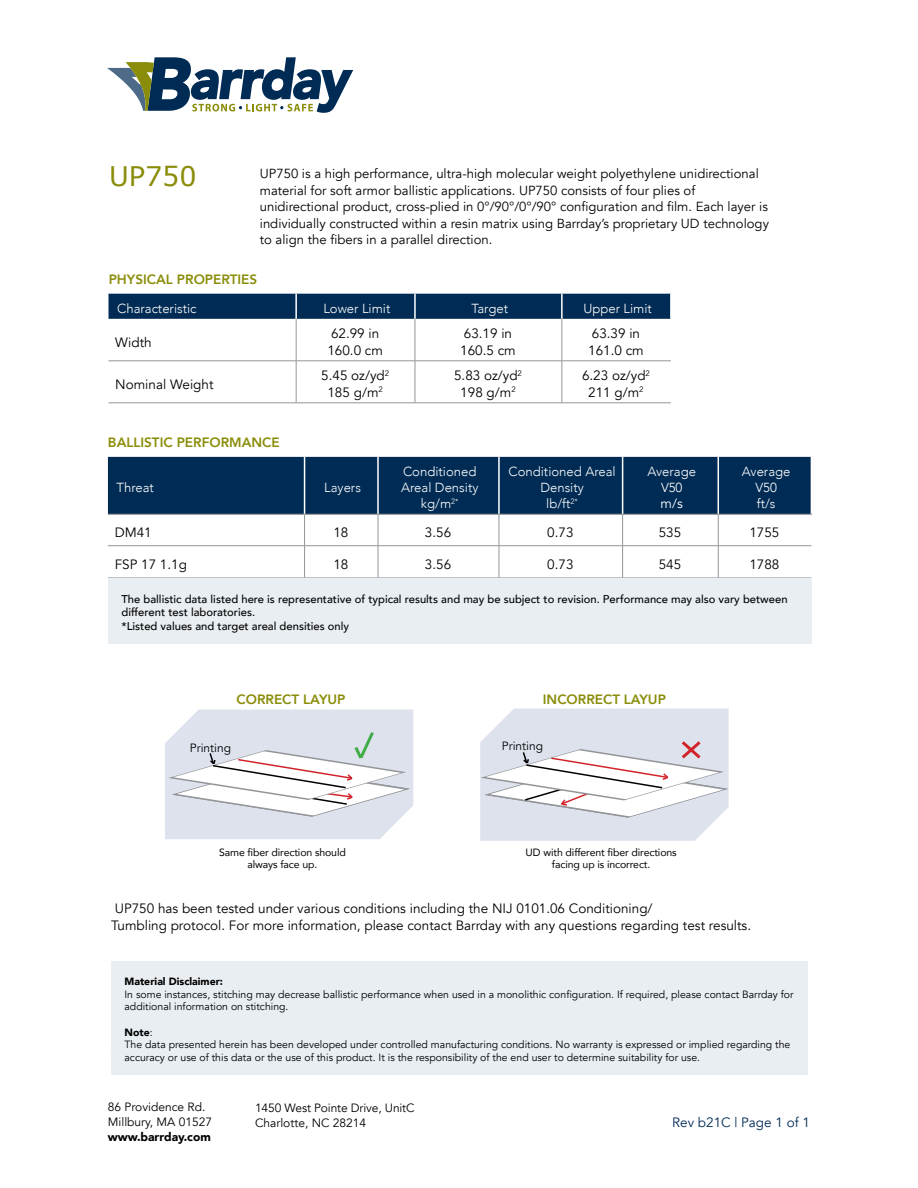
<style>
.page{position:relative;width:918px;height:1188px;background:#fff}
.page>*{position:absolute;margin:0;border:0;box-sizing:border-box;transform-origin:0 0}
.t1{font:27px "Verdana";color:#8a8d09}
.t2{font:13.5px "Avenir";color:#000}
.Sub-heads{font:800 13.5px "Avenir";color:#8a8d09}
.Notes{font:13.5px "Avenir";letter-spacing:-.01em;color:#000}
.t3{font:13.5px "Avenir";color:#002b54}
.t4{font:13.5px "Avenir";color:#fff}
.bodycopy{font:13.2px/16.5px "Avenir";color:#000}
.t5{font:300 13.2px/15.8px "Avenir";color:#fff;text-align:center}
.bodycopy-2{font:12px "Avenir";color:#000}
.bodycopy-3{font:900 12px "Avenir";color:#000}
.t6{font:500 11.25px/13.5px "Avenir";color:#000}
.bodycopy-4{font:10.5px "Avenir";color:#000}
.Notes-2{font:10.5px/12.6px "Avenir";letter-spacing:-.01em;color:#000;text-align:center}
.bodycopy-5{font:900 10.5px "Avenir";color:#000}
.s1{font-weight:400}
</style>
<div class="page">
<div style="left:108px;top:457px;width:703px;height:57px;background:#002b54"></div>
<hr style="left:304px;top:457px;width:1px;height:57px;background:#fff">
<hr style="left:377px;top:457px;width:2px;height:57px;background:#fff">
<hr style="left:498px;top:457px;width:2px;height:57px;background:#fff">
<hr style="left:622px;top:457px;width:1px;height:57px;background:#fff">
<hr style="left:718px;top:457px;width:1px;height:57px;background:#fff">
<hr style="left:108px;top:514px;width:197px;height:1px;background:#939598">
<hr style="left:378px;top:514px;width:121px;height:1px;background:#939598">
<hr style="left:499px;top:514px;width:124px;height:1px;background:#939598">
<hr style="left:499px;top:514px;width:1px;height:32px;background:#939598">
<hr style="left:108px;top:545px;width:197px;height:1px;background:#939598">
<hr style="left:378px;top:545px;width:121px;height:1px;background:#939598">
<hr style="left:499px;top:545px;width:124px;height:1px;background:#939598">
<hr style="left:499px;top:546px;width:1px;height:32px;background:#939598">
<hr style="left:305px;top:514px;width:73px;height:1px;background:#939598">
<hr style="left:304px;top:514px;width:1px;height:32px;background:#939598">
<hr style="left:378px;top:514px;width:1px;height:32px;background:#939598">
<hr style="left:305px;top:545px;width:73px;height:1px;background:#939598">
<hr style="left:304px;top:546px;width:1px;height:32px;background:#939598">
<hr style="left:378px;top:546px;width:1px;height:32px;background:#939598">
<hr style="left:623px;top:514px;width:95px;height:1px;background:#939598">
<hr style="left:622px;top:514px;width:1px;height:32px;background:#939598">
<hr style="left:718px;top:514px;width:94px;height:1px;background:#939598">
<hr style="left:718px;top:514px;width:1px;height:32px;background:#939598">
<hr style="left:623px;top:545px;width:95px;height:1px;background:#939598">
<hr style="left:622px;top:546px;width:1px;height:32px;background:#939598">
<hr style="left:718px;top:545px;width:93px;height:1px;background:#939598">
<hr style="left:718px;top:546px;width:1px;height:32px;background:#939598">
<div style="left:109px;top:294px;width:561px;height:25px;background:#002b54"></div>
<hr style="left:295px;top:294px;width:2px;height:25px;background:#fff">
<hr style="left:414px;top:294px;width:2px;height:25px;background:#fff">
<hr style="left:561px;top:294px;width:2px;height:25px;background:#fff">
<hr style="left:296px;top:319px;width:1px;height:42px;background:#939598">
<hr style="left:415px;top:319px;width:1px;height:42px;background:#939598">
<hr style="left:562px;top:319px;width:1px;height:42px;background:#939598">
<hr style="left:109px;top:361px;width:187px;height:1px;background:#939598">
<hr style="left:296px;top:361px;width:119px;height:1px;background:#939598">
<hr style="left:296px;top:361px;width:1px;height:42px;background:#939598">
<hr style="left:415px;top:361px;width:147px;height:1px;background:#939598">
<hr style="left:415px;top:361px;width:1px;height:42px;background:#939598">
<hr style="left:562px;top:361px;width:109px;height:1px;background:#939598">
<hr style="left:562px;top:361px;width:1px;height:42px;background:#939598">
<hr style="left:109px;top:403px;width:187px;height:1px;background:#939598">
<hr style="left:296px;top:403px;width:119px;height:1px;background:#939598">
<hr style="left:415px;top:403px;width:147px;height:1px;background:#939598">
<hr style="left:562px;top:403px;width:109px;height:1px;background:#939598">
<div style="left:108px;top:578px;width:704px;height:65px;background:#e9eef2"></div>
<svg style="left:107px;top:57px;width:246px;height:56px"></svg>
<div style="left:111px;top:961px;width:696px;height:113px;background:#e9eef2"></div>
<svg style="left:480px;top:709px;width:249px;height:132px"></svg>
<svg style="left:165px;top:710px;width:248px;height:129px"></svg>
<p class="t1" style="left:109px;top:159px;width:89px">UP750</p>
<p class="bodycopy" style="left:260px;top:166px;width:511px">UP750 is a high performance, ultra-high molecular weight polyethylene unidirectional material for soft armor ballistic applications. UP750 consists of four plies of unidirectional product, cross-plied in 0°/90°/0°/90° configuration and film. Each layer is individually constructed within a resin matrix using Barrday’s proprietary UD technology to align the fibers in a parallel direction.</p>
<p class="Sub-heads" style="left:109px;top:268px;width:150px">PHYSICAL PROPERTIES</p>
<p class="t5" style="left:117px;top:300px;width:81px">Characteristic</p>
<p class="t5" style="left:323px;top:300px;width:69px">Lower Limit</p>
<p class="t5" style="left:471px;top:300px;width:38px">Target</p>
<p class="t5" style="left:583px;top:300px;width:70px">Upper Limit</p>
<p class="t2" style="left:115px;top:334px;width:38px">Width</p>
<p class="t2" style="left:331px;top:326px;width:50px">62.99 in</p>
<p class="t2" style="left:327px;top:342px;width:57px">160.0 cm</p>
<p class="t2" style="left:464px;top:326px;width:50px">63.19 in</p>
<p class="t2" style="left:460px;top:342px;width:57px">160.5 cm</p>
<p class="t2" style="left:592px;top:326px;width:50px">63.39 in</p>
<p class="t2" style="left:588px;top:342px;width:57px">161.0 cm</p>
<p class="t2" style="left:115px;top:376px;width:100px">Nominal Weight</p>
<p class="t2" style="left:321px;top:368px;width:69px">5.45 oz/yd<sup>2</sup></p>
<p class="t2" style="left:327px;top:384px;width:57px">185 g/m<sup>2</sup></p>
<p class="t2" style="left:454px;top:368px;width:69px">5.83 oz/yd<sup>2</sup></p>
<p class="t2" style="left:460px;top:384px;width:57px">198 g/m<sup>2</sup></p>
<p class="t2" style="left:582px;top:368px;width:69px">6.23 oz/yd<sup>2</sup></p>
<p class="t2" style="left:588px;top:384px;width:57px">211 g/m<sup>2</sup></p>
<p class="Sub-heads" style="left:108px;top:432px;width:173px">BALLISTIC PERFORMANCE</p>
<p class="t5" style="left:117px;top:480px;width:39px">Threat</p>
<p class="t5" style="left:324px;top:480px;width:38px">Layers</p>
<p class="t5" style="left:401px;top:464px;width:79px">Conditioned<br>Areal Density kg/m<sup>2*</sup></p>
<p class="t5" style="left:508px;top:464px;width:109px">Conditioned Areal<br>Density<br>lb/ft<sup>2*</sup></p>
<p class="t5" style="left:647px;top:464px;width:50px">Average<br>V50</p>
<p class="t4" style="left:661px;top:496px;width:24px">m/s</p>
<p class="t5" style="left:742px;top:464px;width:50px">Average<br>V50<br>ft/s</p>
<p class="t2" style="left:115px;top:524px;width:39px">DM41</p>
<p class="t2" style="left:333px;top:524px;width:17px">18</p>
<p class="t2" style="left:425px;top:524px;width:28px">3.56</p>
<p class="t2" style="left:547px;top:524px;width:28px">0.73</p>
<p class="t2" style="left:659px;top:524px;width:24px">535</p>
<p class="t2" style="left:749px;top:524px;width:32px">1755</p>
<p class="t2" style="left:115px;top:556px;width:74px">FSP 17 1.1g</p>
<p class="t2" style="left:333px;top:556px;width:17px">18</p>
<p class="t2" style="left:425px;top:556px;width:28px">3.56</p>
<p class="t2" style="left:547px;top:556px;width:28px">0.73</p>
<p class="t2" style="left:659px;top:556px;width:24px">545</p>
<p class="t2" style="left:749px;top:556px;width:32px">1788</p>
<p class="t6" style="left:121px;top:592px;width:668px">The ballistic data listed here is representative of typical results and may be subject to revision. Performance may also vary between different test laboratories.<br>*Listed values and target areal densities only</p>
<p class="Sub-heads" style="left:237px;top:689px;width:110px">CORRECT LAYUP</p>
<p class="Sub-heads" style="left:543px;top:689px;width:125px">INCORRECT LAYUP</p>
<p class="bodycopy-2" style="left:190px;top:740px;width:43px">Printing</p>
<p class="bodycopy-2" style="left:502px;top:739px;width:43px">Printing</p>
<p class="Notes-2" style="left:219px;top:845px;width:128px">Same fiber direction should always face up.</p>
<p class="Notes-2" style="left:526px;top:845px;width:153px">UD with different fiber directions facing up is incorrect.</p>
<p class="t2" style="left:115px;top:900px;width:539px">UP750 has been tested under various conditions including the NIJ 0101.06 Conditioning/</p>
<p class="t2" style="left:111px;top:917px;width:642px">Tumbling protocol. For more information, please contact Barrday with any questions regarding test results.</p>
<p class="bodycopy-5" style="left:124px;top:973px;width:100px">Material Disclaimer:</p>
<p class="bodycopy-4" style="left:124px;top:988px;width:671px">In some instances, stitching may decrease ballistic performance when used in a monolithic configuration. If required, please contact Barrday for</p>
<p class="bodycopy-4" style="left:124px;top:1001px;width:166px">additional information on stitching.</p>
<p class="bodycopy-5" style="left:124px;top:1023px;width:30px">Note<span class="s1">:</span></p>
<p class="bodycopy-4" style="left:124px;top:1038px;width:667px">The data presented herein has been developed under controlled manufacturing conditions. No warranty is expressed or implied regarding the</p>
<p class="bodycopy-4" style="left:124px;top:1051px;width:577px">accuracy or use of this data or the use of this product. It is the responsibility of the end user to determine suitability for use.</p>
<p class="Notes" style="left:111px;top:1037px;width:269px">Always ensure the fiber orientation is correct.</p>
<p class="bodycopy-2" style="left:108px;top:1100px;width:99px">86 Providence Rd.</p>
<p class="bodycopy-2" style="left:108px;top:1115px;width:106px">Millbury, MA 01527</p>
<p class="bodycopy-3" style="left:108px;top:1126px;width:104px">www.barrday.com</p>
<p class="bodycopy-2" style="left:255px;top:1101px;width:161px">1450 West Pointe Drive, UnitC</p>
<p class="bodycopy-2" style="left:255px;top:1116px;width:113px">Charlotte, NC 28214</p>
<p class="t3" style="left:672px;top:1114px;width:139px">Rev b21C | Page 1 of 1</p>
</div>
